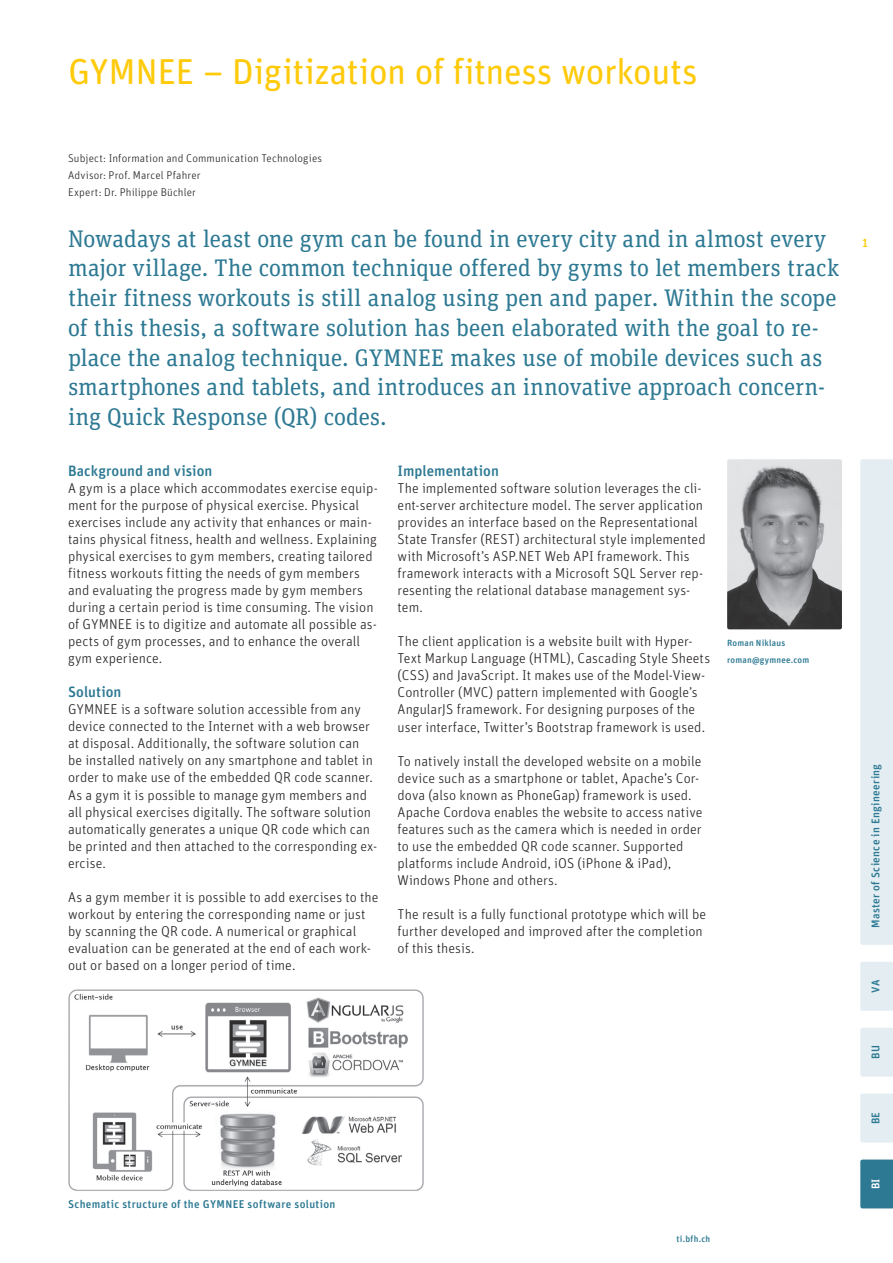
<style>
.page{position:relative;width:893px;height:1263px;background:#fff}
.page>*{position:absolute;margin:0;border:0;box-sizing:border-box;transform-origin:0 0}
.t1{font:36px "Unit Rounded OT";letter-spacing:-.01em;color:#feca0a}
.t2{font:24px/29.7px "Unit Slab OT";color:#2d7993}
.t3{font:500 15px "Unit Rounded OT";color:#2d7993}
.t4{font:300 14.25px/17px "Unit Rounded OT";letter-spacing:.005em;color:#231f20}
.t5{font:500 12px "Unit Rounded OT";color:#feca0a}
.t6{font:300 11.25px/17px "Unit Rounded OT";letter-spacing:.015em;color:#231f20}
.t7{font:500 11.25px "Unit Rounded OT";letter-spacing:.03em;color:#2d7993}
.t8{font:500 11.25px "Unit Rounded OT";color:#fff}
.t9{font:500 9px/17px "Unit Rounded OT";letter-spacing:.02em;color:#2d7993}
</style>
<div class="page">
<img style="left:727px;top:459px;width:115px;height:170px">
<img style="left:68px;top:989px;width:356px;height:202px">
<div style="left:860px;top:1028px;width:33px;height:48px;background:#e3edf2"></div>
<div style="left:860px;top:962px;width:33px;height:49px;background:#e3edf2"></div>
<div style="left:860px;top:459px;width:33px;height:486px;background:#e3edf2"></div>
<div style="left:860px;top:1159px;width:33px;height:49px;background:#2d7993"></div>
<div style="left:860px;top:1094px;width:33px;height:48px;background:#e3edf2"></div>
<h1 class="t1" style="left:68px;top:49px;width:631px">GYMNEE – Digitization of fitness workouts</h1>
<p class="t6" style="left:68px;top:149px;width:256px">Subject: Information and Communication Technologies<br>Advisor: Prof. Marcel Pfahrer<br>Expert: Dr. Philippe Büchler</p>
<p class="t2" style="left:68px;top:223px;width:773px">Nowadays at least one gym can be found in every city and in almost every major village. The common technique offered by gyms to let members track their fitness workouts is still analog using pen and paper. Within the scope of this thesis, a software solution has been elaborated with the goal to re&shy;place the analog technique. GYMNEE makes use of mobile devices such as smartphones and tablets, and introduces an innovative approach concern&shy;ing Quick Response (QR) codes.</p>
<p class="t3" style="left:68px;top:462px;width:146px">Background and vision</p>
<p class="t4" style="left:68px;top:480px;width:311px">A gym is a place which accommodates exercise equip&shy;ment for the purpose of physical exercise. Physical exercises include any activity that enhances or main&shy;tains physical fitness, health and wellness. Explaining physical exercises to gym members, creating tailored fitness workouts fitting the needs of gym members and evaluating the progress made by gym members during a certain period is time consuming. The vision of GYMNEE is to digitize and automate all possible as&shy;pects of gym processes, and to enhance the overall gym experience.</p>
<p class="t3" style="left:68px;top:683px;width:55px">Solution</p>
<p class="t4" style="left:68px;top:701px;width:311px">GYMNEE is a software solution accessible from any device connected to the Internet with a web browser at disposal. Additionally, the software solution can<br>be installed natively on any smartphone and tablet in order to make use of the embedded QR code scanner.<br>As a gym it is possible to manage gym members and all physical exercises digitally. The software solution automatically generates a unique QR code which can be printed and then attached to the corresponding ex&shy;ercise.</p>
<p class="t4" style="left:68px;top:888px;width:312px">As a gym member it is possible to add exercises to the workout by entering the corresponding name or just by scanning the QR code. A numerical or graphical evaluation can be generated at the end of each work&shy;out or based on a longer period of time.</p>
<p class="t3" style="left:398px;top:462px;width:103px">Implementation</p>
<p class="t4" style="left:398px;top:480px;width:310px">The implemented software solution leverages the cli&shy;ent-server architecture model. The server application provides an interface based on the Representational State Transfer (REST) architectural style implemented with Microsoft’s ASP.NET Web API framework. This framework interacts with a Microsoft SQL Server rep&shy;resenting the relational database management sys&shy;tem.</p>
<p class="t4" style="left:398px;top:633px;width:314px">The client application is a website built with Hyper-Text Markup Language (HTML), Cascading Style Sheets (CSS) and JavaScript. It makes use of the Model-View-Controller (MVC) pattern implemented with Google’s AngularJS framework. For designing purposes of the user interface, Twitter’s Bootstrap framework is used.</p>
<p class="t4" style="left:398px;top:752px;width:306px">To natively install the developed website on a mobile device such as a smartphone or tablet, Apache’s Cor&shy;dova (also known as PhoneGap) framework is used.<br>Apache Cordova enables the website to access native features such as the camera which is needed in order to use the embedded QR code scanner. Supported platforms include Android, iOS (iPhone &amp; iPad), Windows Phone and others.</p>
<p class="t4" style="left:398px;top:905px;width:310px">The result is a fully functional prototype which will be further developed and improved after the completion of this thesis.</p>
<p class="t9" style="left:727px;top:635px;width:84px">Roman Niklaus roman@gymnee.com</p>
<p class="t7" style="left:68px;top:1197px;width:269px">Schematic structure of the GYMNEE software solution</p>
<p class="t9" style="left:677px;top:1230px;width:35px">ti.bfh.ch</p>
<p class="t5" style="left:862px;top:235px;width:8px">1</p>
<p class="t7" style="left:868px;top:928px;width:166px;rotate:-90deg">Master of Science in Engineering</p>
<p class="t7" style="left:868px;top:993px;width:14px;rotate:-90deg">VA</p>
<p class="t7" style="left:868px;top:1059px;width:15px;rotate:-90deg">BU</p>
<p class="t7" style="left:868px;top:1124px;width:14px;rotate:-90deg">BE</p>
<p class="t8" style="left:868px;top:1189px;width:12px;rotate:-90deg">BI</p>
</div>
